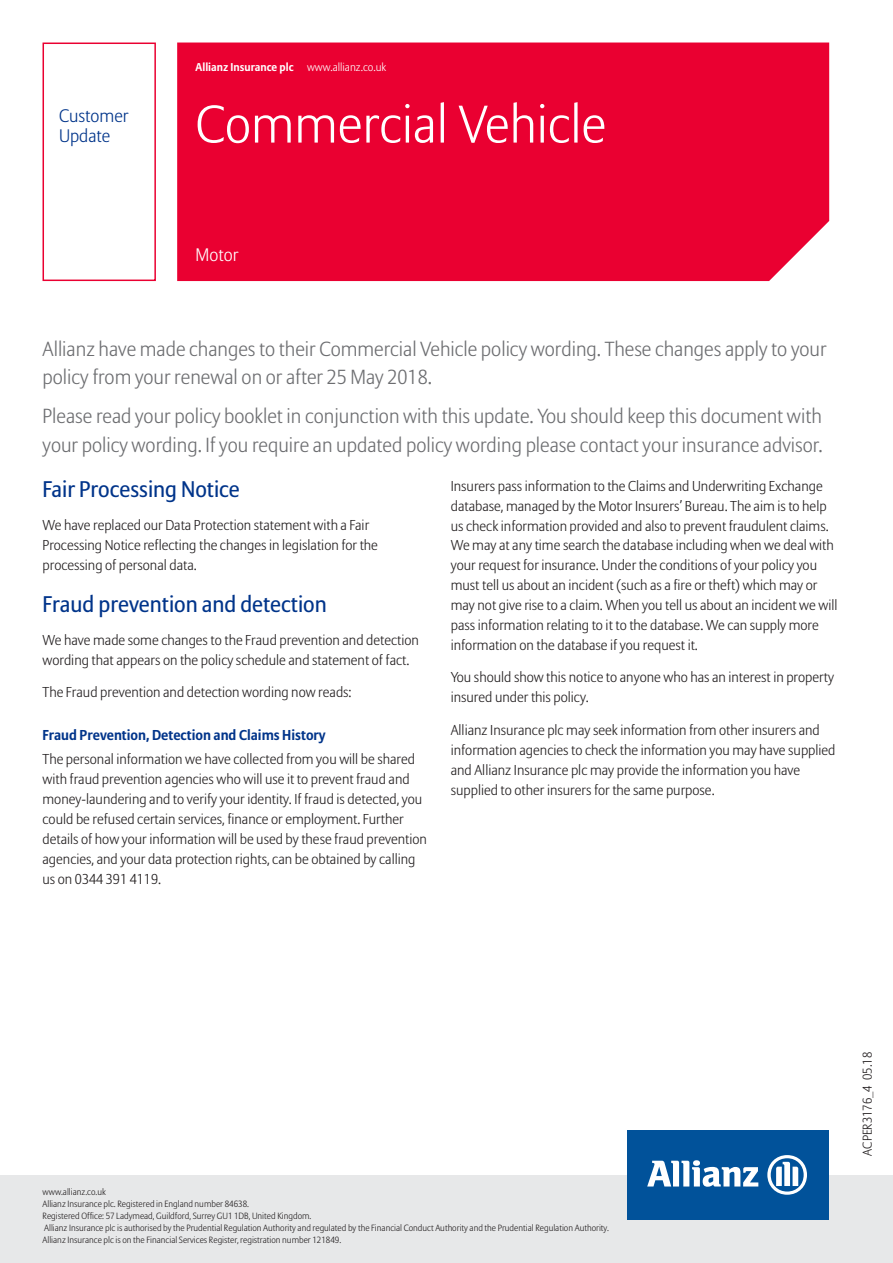
<style>
.page{position:relative;width:893px;height:1263px;background:#fff}
.page>*{position:absolute;margin:0;border:0;box-sizing:border-box;transform-origin:0 0}
.t1{font:300 52.5px "Allianz Sans";color:#fff}
.t2{font:22.5px "Allianz Sans";color:#00348a}
.t3{font:300 20.25px/28.5px "Allianz Sans";color:#6c6d70}
.t4{font:300 18px/20px "Allianz Sans";color:#00348a}
.t5{font:300 18px "Allianz Sans";color:#fff}
.t6{font:300 14.25px/20px "Allianz Sans";color:#231f20}
.t7{font:700 14.25px "Allianz Sans";color:#00348a}
.t8{font:300 12.75px "Allianz Sans";color:#231f20}
.t9{font:700 11.25px "Allianz Sans";color:#fff}
.t10{font:300 9px/12px "Allianz Sans";color:#231f20}
.s1{font-weight:300}
</style>
<div class="page">
<div style="left:177px;top:43px;width:652px;height:238px;background:#ea0031"></div>
<div style="left:43px;top:43px;width:113px;height:238px;border:2px solid #ea0031"></div>
<div style="left:0;top:1175px;width:893px;height:88px;background:#e7e8e9"></div>
<div style="left:627px;top:1130px;width:202px;height:90px;background:#01529a"></div>
<svg style="left:647px;top:1160px;width:111px;height:27px"></svg>
<svg style="left:767px;top:1155px;width:40px;height:40px"></svg>
<p class="t4" style="left:59px;top:107px;width:71px">Customer<br>Update</p>
<p class="t9" style="left:196px;top:63px;width:192px">Allianz Insurance plc <span class="s1">www.allianz.co.uk</span></p>
<h1 class="t1" style="left:196px;top:103px;width:412px">Commercial Vehicle</h1>
<p class="t5" style="left:196px;top:248px;width:44px">Motor</p>
<h3 class="t3" style="left:43px;top:336px;width:786px">Allianz have made changes to their Commercial Vehicle policy wording. These changes apply to your policy from your renewal on or after 25 May 2018.</h3>
<h3 class="t3" style="left:43px;top:404px;width:782px">Please read your policy booklet in conjunction with this update. You should keep this document with your policy wording. If you require an updated policy wording please contact your insurance advisor.</h3>
<p class="t6" style="left:451px;top:477px;width:388px">Insurers pass information to the Claims and Underwriting Exchange database, managed by the Motor Insurers’ Bureau. The aim is to help us check information provided and also to prevent fraudulent claims.<br>We may at any time search the database including when we deal with your request for insurance. Under the conditions of your policy you must tell us about an incident (such as a fire or theft) which may or may not give rise to a claim. When you tell us about an incident we will pass information relating to it to the database. We can supply more information on the database if you request it.</p>
<p class="t6" style="left:451px;top:669px;width:385px">You should show this notice to anyone who has an interest in property insured under this policy.</p>
<p class="t6" style="left:451px;top:721px;width:386px">Allianz Insurance plc may seek information from other insurers and information agencies to check the information you may have supplied and Allianz Insurance plc may provide the information you have supplied to other insurers for the same purpose.</p>
<h2 class="t2" style="left:43px;top:480px;width:199px">Fair Processing Notice</h2>
<p class="t6" style="left:43px;top:516px;width:337px">We have replaced our Data Protection statement with a Fair<br>Processing Notice reflecting the changes in legislation for the processing of personal data.</p>
<h2 class="t2" style="left:43px;top:595px;width:286px">Fraud prevention and detection</h2>
<p class="t6" style="left:43px;top:631px;width:378px">We have made some changes to the Fraud prevention and detection wording that appears on the policy schedule and statement of fact.</p>
<p class="t6" style="left:43px;top:684px;width:310px">The Fraud prevention and detection wording now reads:</p>
<p class="t7" style="left:43px;top:729px;width:285px">Fraud Prevention, Detection and Claims History</p>
<p class="t6" style="left:43px;top:751px;width:386px">The personal information we have collected from you will be shared with fraud prevention agencies who will use it to prevent fraud and money-laundering and to verify your identity. If fraud is detected, you could be refused certain services, finance or employment. Further details of how your information will be used by these fraud prevention agencies, and your data protection rights, can be obtained by calling us on 0344 391 4119.</p>
<p class="t10" style="left:43px;top:1187px;width:568px">www.allianz.co.uk<br>Allianz Insurance plc. Registered in England number 84638.<br>Registered Office: 57 Ladymead, Guildford, Surrey GU1 1DB, United Kingdom.<br>Allianz Insurance plc is authorised by the Prudential Regulation Authority and regulated by the Financial Conduct Authority and the Prudential Regulation Authority.<br>Allianz Insurance plc is on the Financial Services Register, registration number 121849.</p>
<p class="t8" style="left:862px;top:1155px;width:105px;rotate:-90deg">ACPER3176_4 05.18</p>
</div>
